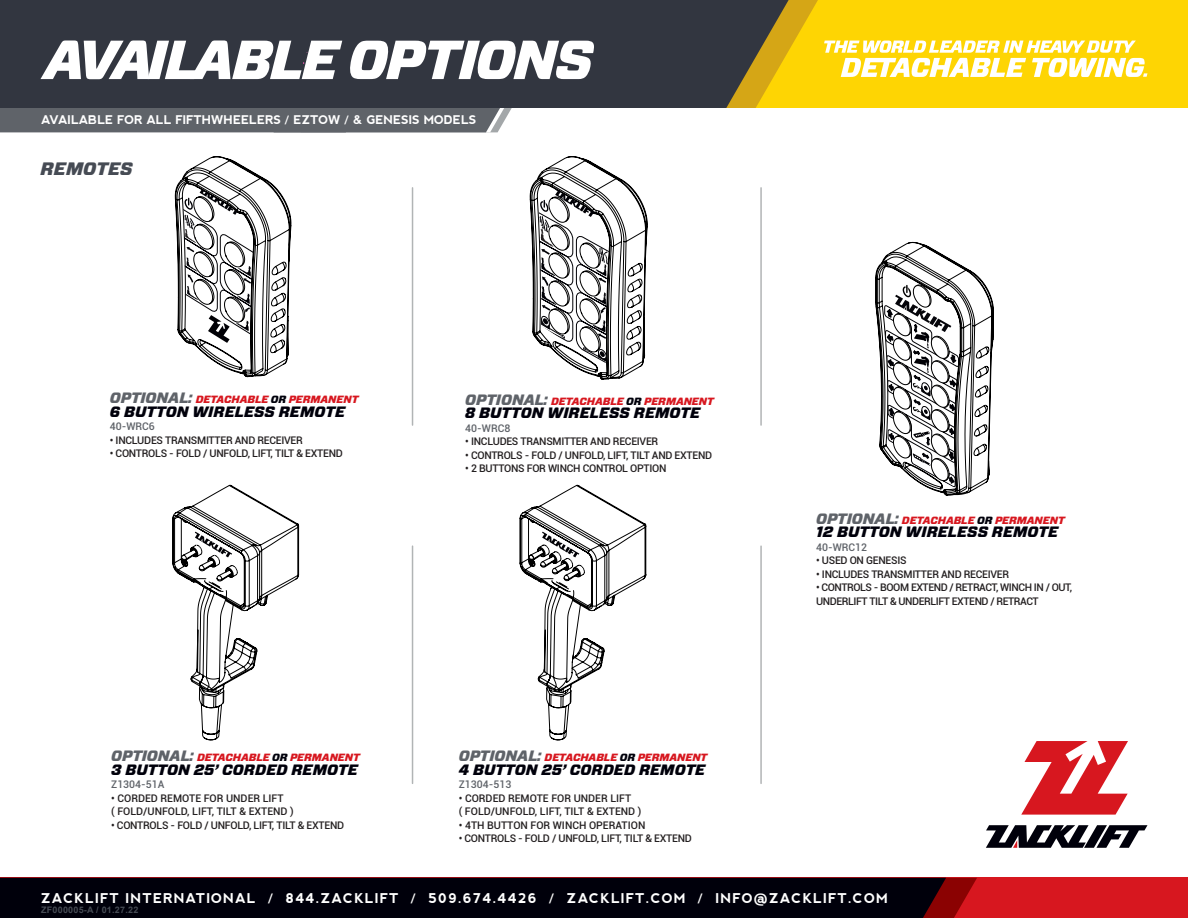
<style>
.page{position:relative;width:1188px;height:918px;background:#fff}
.page>*{position:absolute;margin:0;border:0;box-sizing:border-box;transform-origin:0 0}
.t1{font:italic 900 18px "Forza";color:#464b54}
.t2{font:italic 900 15px "Forza";color:#00000b}
.t3{font:700 13.5px "nevis";letter-spacing:.075em;color:#fff}
.t4{font:700 12px "nevis";letter-spacing:-.01em;color:#fff}
.t5{font:500 10.5px "Roboto";letter-spacing:-.025em;color:#231f20}
.t6{font:italic 900 10.5px "Forza";letter-spacing:-.01em;color:#d7171f}
.t7{font:500 10.5px "Roboto";color:#231f20}
.t8{font:500 10.5px "Roboto";color:#5f6369}
.t9{font:700 9px "Arial";letter-spacing:.025em;color:#464b54}
.s1{font-size:15px;color:#5f6369}
.s2{color:#00000b}
</style>
<div class="page">
<div style="left:0;top:108px;width:512px;height:24px;background:#5f6369"></div>
<div style="left:0;top:878px;width:1188px;height:40px;background:#d7171f"></div>
<div style="left:0;top:878px;width:977px;height:40px;background:#00000b"></div>
<svg style="left:1021px;top:741px;width:107px;height:74px"></svg>
<svg style="left:986px;top:825px;width:162px;height:23px"></svg>
<hr style="left:412px;top:546px;width:1px;height:237px;background:#b1b4b5">
<hr style="left:760px;top:546px;width:2px;height:237px;background:#b1b4b5">
<hr style="left:412px;top:188px;width:1px;height:237px;background:#b1b4b5">
<hr style="left:760px;top:188px;width:2px;height:237px;background:#b1b4b5">
<svg style="left:169px;top:108px;width:130px;height:633px"></svg>
<svg style="left:519px;top:156px;width:128px;height:585px"></svg>
<svg style="left:528px;top:532px;width:57px;height:49px"></svg>
<div style="left:0;top:0;width:1188px;height:108px;background:#fed503"></div>
<svg style="left:789px;top:0;width:29px;height:50px"></svg>
<div style="left:0;top:0;width:240px;height:108px;background:#323640"></div>
<svg style="left:240px;top:0;width:549px;height:108px;background:#3f3f3c"></svg>
<svg style="left:824px;top:40px;width:323px;height:37px"></svg>
<svg style="left:40px;top:40px;width:302px;height:39px;background:#afb0b4"></svg>
<svg style="left:349px;top:41px;width:245px;height:38px;background:#b6b7bb"></svg>
<svg style="left:875px;top:242px;width:119px;height:254px"></svg>
<p class="t4" style="left:41px;top:113px;width:437px">AVAILABLE FOR ALL FIFTHWHEELERS / EZTOW / &amp; GENESIS MODELS</p>
<p class="t1" style="left:40px;top:157px;width:94px">REMOTES</p>
<p class="t6" style="left:110px;top:392px;width:250px"><span class="s1">OPTIONAL:</span> DETACHABLE <span class="s2">OR</span> PERMANENT</p>
<p class="t2" style="left:110px;top:401px;width:237px">6 BUTTON WIRELESS REMOTE</p>
<p class="t8" style="left:110px;top:419px;width:47px">40-WRC6</p>
<p class="t5" style="left:110px;top:433px;width:194px">• INCLUDES TRANSMITTER AND RECEIVER</p>
<p class="t5" style="left:110px;top:446px;width:235px">• CONTROLS - FOLD / UNFOLD, LIFT, TILT &amp; EXTEND</p>
<p class="t6" style="left:465px;top:394px;width:250px"><span class="s1">OPTIONAL:</span> DETACHABLE <span class="s2">OR</span> PERMANENT</p>
<p class="t2" style="left:465px;top:402px;width:236px">8 BUTTON WIRELESS REMOTE</p>
<p class="t8" style="left:465px;top:420px;width:47px">40-WRC8</p>
<p class="t5" style="left:465px;top:434px;width:194px">• INCLUDES TRANSMITTER AND RECEIVER</p>
<p class="t5" style="left:465px;top:447px;width:248px">• CONTROLS - FOLD / UNFOLD, LIFT, TILT AND EXTEND</p>
<p class="t5" style="left:465px;top:461px;width:203px">• 2 BUTTONS FOR WINCH CONTROL OPTION</p>
<p class="t6" style="left:111px;top:750px;width:250px"><span class="s1">OPTIONAL:</span> DETACHABLE <span class="s2">OR</span> PERMANENT</p>
<p class="t2" style="left:111px;top:759px;width:248px">3 BUTTON 25’ CORDED REMOTE</p>
<p class="t8" style="left:111px;top:777px;width:55px">Z1304-51A</p>
<p class="t7" style="left:111px;top:791px;width:174px">• CORDED REMOTE FOR UNDER LIFT</p>
<p class="t7" style="left:111px;top:804px;width:184px">( FOLD/UNFOLD, LIFT, TILT &amp; EXTEND )</p>
<p class="t5" style="left:111px;top:818px;width:235px">• CONTROLS - FOLD / UNFOLD, LIFT, TILT &amp; EXTEND</p>
<p class="t6" style="left:459px;top:750px;width:250px"><span class="s1">OPTIONAL:</span> DETACHABLE <span class="s2">OR</span> PERMANENT</p>
<p class="t2" style="left:459px;top:759px;width:248px">4 BUTTON 25’ CORDED REMOTE</p>
<p class="t8" style="left:459px;top:777px;width:54px">Z1304-513</p>
<p class="t7" style="left:459px;top:791px;width:174px">• CORDED REMOTE FOR UNDER LIFT</p>
<p class="t7" style="left:459px;top:804px;width:184px">( FOLD/UNFOLD, LIFT, TILT &amp; EXTEND )</p>
<p class="t7" style="left:459px;top:818px;width:188px">• 4TH BUTTON FOR WINCH OPERATION</p>
<p class="t5" style="left:459px;top:831px;width:235px">• CONTROLS - FOLD / UNFOLD, LIFT, TILT &amp; EXTEND</p>
<p class="t6" style="left:816px;top:513px;width:250px"><span class="s1">OPTIONAL:</span> DETACHABLE <span class="s2">OR</span> PERMANENT</p>
<p class="t2" style="left:816px;top:521px;width:244px">12 BUTTON WIRELESS REMOTE</p>
<p class="t8" style="left:816px;top:539px;width:52px">40-WRC12</p>
<p class="t5" style="left:816px;top:553px;width:92px">• USED ON GENESIS</p>
<p class="t5" style="left:816px;top:566px;width:194px">• INCLUDES TRANSMITTER AND RECEIVER</p>
<p class="t5" style="left:816px;top:580px;width:257px">• CONTROLS - BOOM EXTEND / RETRACT, WINCH IN / OUT,</p>
<p class="t5" style="left:816px;top:593px;width:224px">UNDERLIFT TILT &amp; UNDERLIFT EXTEND / RETRACT</p>
<p class="t3" style="left:41px;top:890px;width:848px">ZACKLIFT INTERNATIONAL / 844.ZACKLIFT / 509.674.4426 / ZACKLIFT.COM / INFO@ZACKLIFT.COM</p>
<p class="t9" style="left:41px;top:904px;width:99px">ZF000005-A / 01.27.22</p>
</div>
